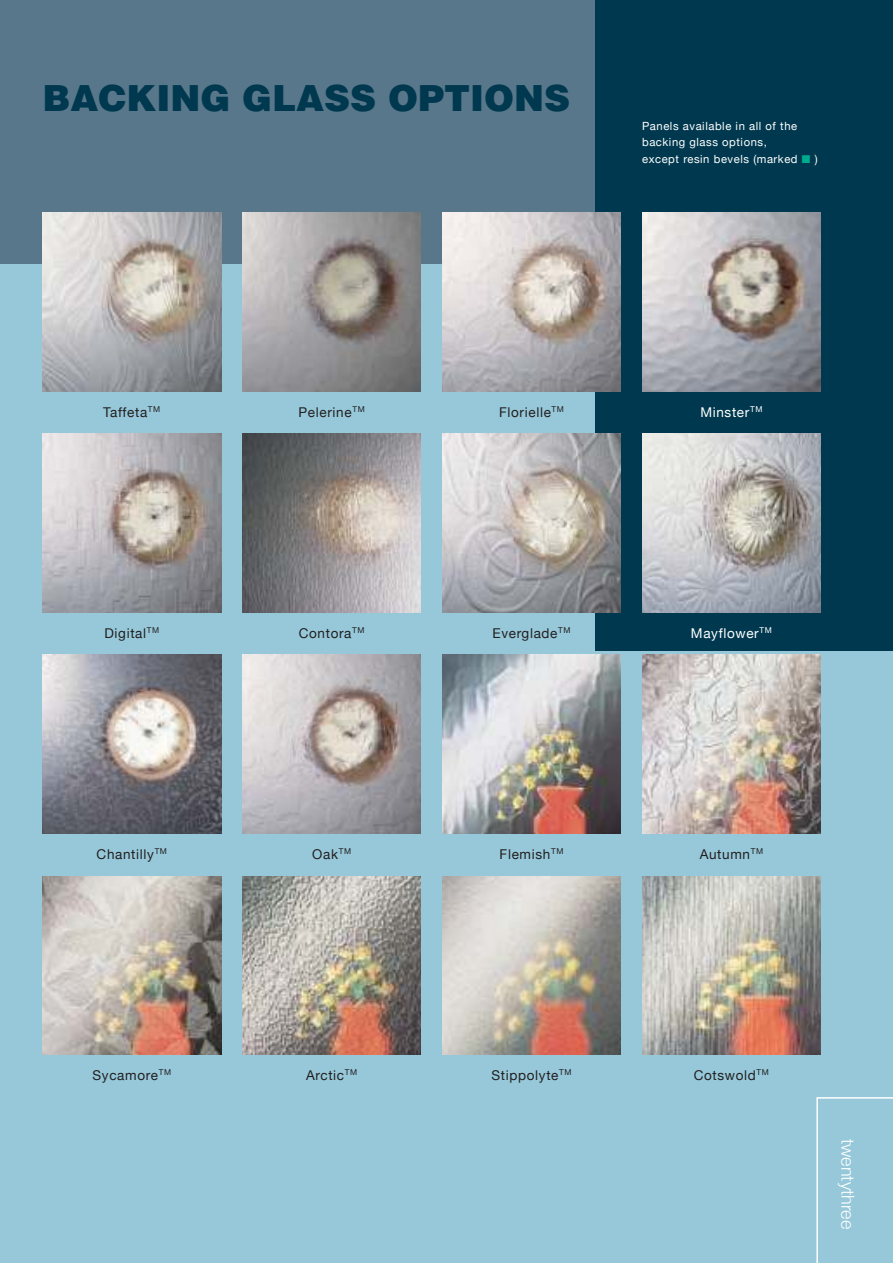
<style>
.page{position:relative;width:893px;height:1263px;background:#fff}
.page>*{position:absolute;margin:0;border:0;box-sizing:border-box;transform-origin:0 0}
.t1{font:900 36px "Helvetica";color:#00394f}
.t2{font:300 18px "Helvetica Neue";color:#fff}
.t3{font:13.5px "Helvetica Neue";letter-spacing:.05em;color:#221f1f}
.t4{font:13.5px "Helvetica Neue";letter-spacing:.05em;color:#fff}
.t5{font:11.25px/16.5px "Helvetica Neue";letter-spacing:.05em;color:#fff}
.s1{color:#00aa90}
</style>
<div class="page">
<div style="left:0;top:264px;width:893px;height:999px;background:#96c8da"></div>
<svg style="left:816px;top:1097px;width:77px;height:166px"></svg>
<div style="left:0;top:0;width:893px;height:264px;background:#58778a"></div>
<div style="left:595px;top:0;width:298px;height:651px;background:#00394f"></div>
<img style="left:43px;top:213px;width:178px;height:178px">
<img style="left:242px;top:213px;width:179px;height:178px">
<img style="left:442px;top:213px;width:179px;height:178px">
<img style="left:642px;top:213px;width:179px;height:178px">
<img style="left:43px;top:434px;width:178px;height:178px">
<img style="left:242px;top:434px;width:179px;height:178px">
<img style="left:442px;top:434px;width:179px;height:178px">
<img style="left:642px;top:434px;width:179px;height:178px">
<img style="left:43px;top:655px;width:178px;height:178px">
<img style="left:242px;top:655px;width:179px;height:178px">
<img style="left:442px;top:655px;width:179px;height:178px">
<img style="left:642px;top:655px;width:179px;height:178px">
<img style="left:43px;top:876px;width:178px;height:178px">
<img style="left:242px;top:876px;width:179px;height:178px">
<img style="left:442px;top:876px;width:179px;height:178px">
<img style="left:642px;top:876px;width:179px;height:178px">
<h1 class="t1" style="left:43px;top:84px;width:529px">BACKING GLASS OPTIONS</h1>
<p class="t5" style="left:642px;top:118px;width:177px">Panels available in all of the backing glass options,<br>except resin bevels (marked <span class="s1">■</span> )</p>
<p class="t3" style="left:103px;top:402px;width:59px">Taffeta<sup>TM</sup></p>
<p class="t3" style="left:299px;top:402px;width:68px">Pelerine<sup>TM</sup></p>
<p class="t3" style="left:499px;top:402px;width:66px">Florielle<sup>TM</sup></p>
<p class="t4" style="left:700px;top:402px;width:64px">Minster<sup>TM</sup></p>
<p class="t3" style="left:104px;top:623px;width:56px">Digital<sup>TM</sup></p>
<p class="t3" style="left:299px;top:623px;width:67px">Contora<sup>TM</sup></p>
<p class="t3" style="left:492px;top:623px;width:80px">Everglade<sup>TM</sup></p>
<p class="t4" style="left:691px;top:623px;width:82px">Mayflower<sup>TM</sup></p>
<p class="t3" style="left:97px;top:844px;width:72px">Chantilly<sup>TM</sup></p>
<p class="t3" style="left:312px;top:844px;width:40px">oak<sup>TM</sup></p>
<p class="t3" style="left:500px;top:844px;width:65px">Flemish<sup>TM</sup></p>
<p class="t3" style="left:700px;top:844px;width:65px">Autumn<sup>TM</sup></p>
<p class="t3" style="left:93px;top:1066px;width:80px">Sycamore<sup>TM</sup></p>
<p class="t3" style="left:306px;top:1066px;width:53px">Arctic<sup>TM</sup></p>
<p class="t3" style="left:491px;top:1066px;width:82px">Stippolyte<sup>TM</sup></p>
<p class="t3" style="left:694px;top:1066px;width:77px">Cotswold<sup>TM</sup></p>
<h2 class="t2" style="left:855px;top:1138px;width:92px;rotate:90deg">twentythree</h2>
</div>
